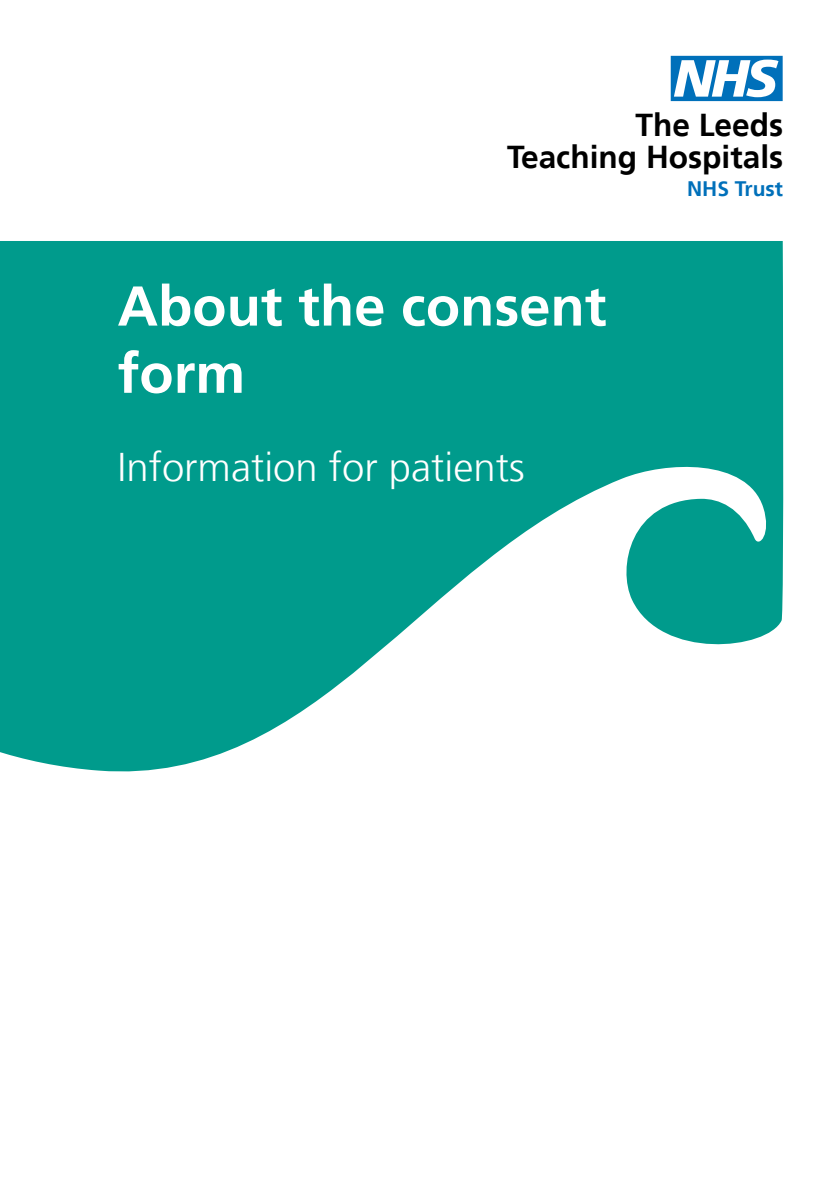
<style>
.page{position:relative;width:840px;height:1191px;background:#fff}
.page>*{position:absolute;margin:0;border:0;box-sizing:border-box;transform-origin:0 0}
.t1{font:63.4px "NHS";color:#0070ba}
.t2{font:700 56px/67.2px "Frutiger LT";color:#fff}
.t3{font:300 40px "Frutiger LT";color:#fff}
.t4{font:700 31.6px "Frutiger LT";color:#000}
.t5{font:700 21px "Frutiger LT";color:#0070ba}
</style>
<div class="page">
<svg style="left:0;top:241px;width:784px;height:531px;fill:#009b8c"></svg>
<h1 class="t1" style="left:670px;top:43px;width:113px">n</h1>
<p class="t4" style="left:635px;top:107px;width:149px">The Leeds</p>
<p class="t4" style="left:506px;top:139px;width:277px">Teaching Hospitals</p>
<p class="t5" style="left:686px;top:176px;width:97px">NHS Trust</p>
<h2 class="t2" style="left:117px;top:273px;width:490px">About the consent form</h2>
<p class="t3" style="left:117px;top:444px;width:408px">Information for patients</p>
</div>
